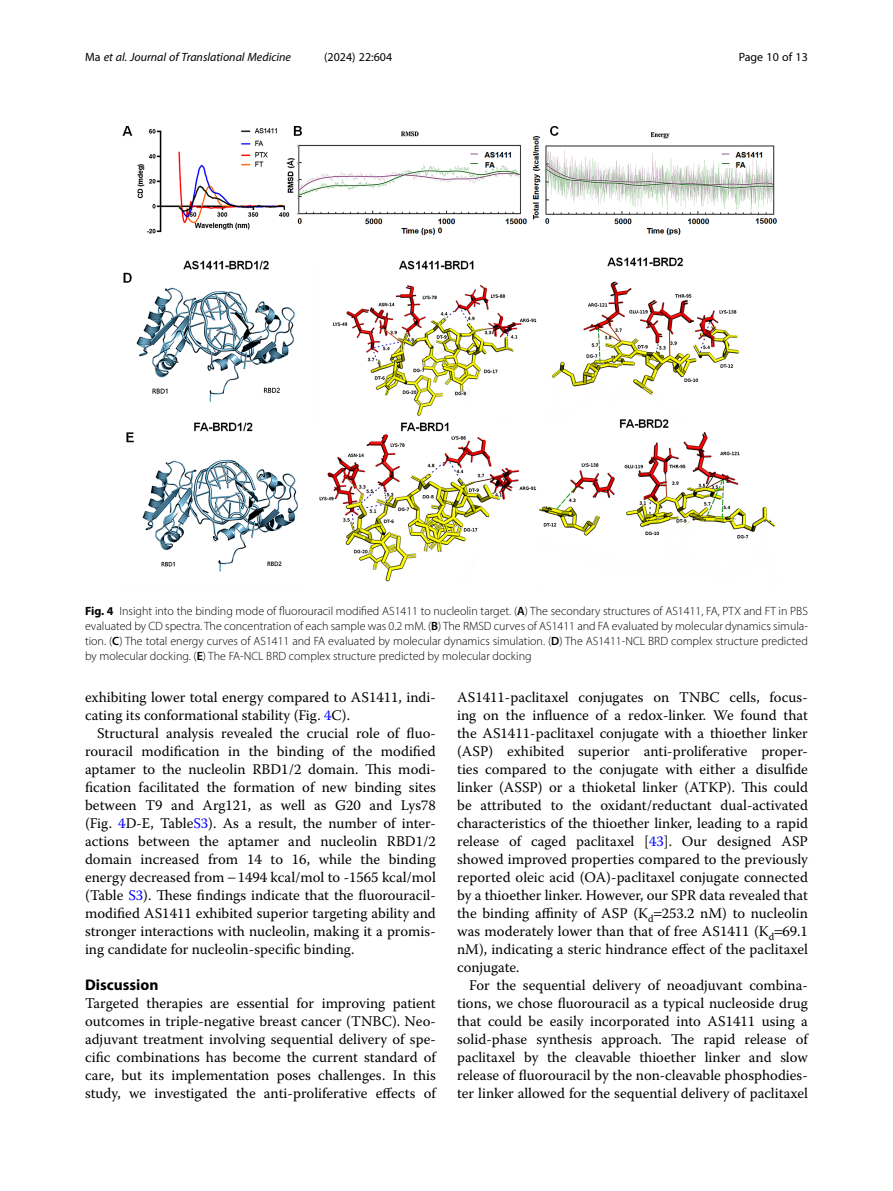
<style>
.page{position:relative;width:893px;height:1191px;background:#fff}
.page>*{position:absolute;margin:0;border:0;box-sizing:border-box;transform-origin:0 0}
.Head_1{font:700 15.45px "Myriad Pro";color:#000}
.Body_Text{font:14.7px/18px "Warnock Pro";color:#000;text-align:justify}
.Body_Text_Indent{font:14.7px/18px "Warnock Pro";color:#000;text-align:justify}
.Figure_Caption{font:300 12px/15px "Myriad Pro";color:#000;text-align:justify}
.t1{font:italic 12px "Myriad Pro";color:#000}
.t2{font:12px "Myriad Pro";color:#000}
.s1{font-style:normal}
.s2{font-weight:700}
.s3{font-weight:600}
.s4{color:#00f}
</style>
<div class="page">
<img style="left:122px;top:126px;width:654px;height:456px">
<p class="t1" style="left:85px;top:50px;width:208px"><span class="s1">Ma</span> et al. Journal of Translational Medicine</p>
<p class="t2" style="left:324px;top:50px;width:70px">(2024) 22:604</p>
<p class="t2" style="left:739px;top:50px;width:71px">Page 10 of 13</p>
<p class="Figure_Caption" style="left:85px;top:603px;width:724px"><span class="s2">Fig. 4</span> Insight into the binding mode of fluorouracil modified AS1411 to nucleolin target. (<span class="s3">A</span>) The secondary structures of AS1411, FA, PTX and FT in PBS evaluated by CD spectra. The concentration of each sample was 0.2 mM. (<span class="s3">B</span>) The RMSD curves of AS1411 and FA evaluated by molecular dynamics simula&shy;tion. (<span class="s3">C</span>) The total energy curves of AS1411 and FA evaluated by molecular dynamics simulation. (<span class="s3">D</span>) The AS1411-NCL BRD complex structure predicted by molecular docking. (<span class="s3">E</span>) The FA-NCL BRD complex structure predicted by molecular docking</p>
<p class="Body_Text" style="left:85px;top:688px;width:352px">exhibiting lower total energy compared to AS1411, indi&shy;cating its conformational stability (Fig. <span class="s4">4</span>C).</p>
<p class="Body_Text_Indent" style="left:85px;top:724px;width:352px;text-indent:12px">Structural analysis revealed the crucial role of fluo&shy;rouracil modification in the binding of the modified aptamer to the nucleolin RBD1/2 domain. This modi&shy;fication facilitated the formation of new binding sites between T9 and Arg121, as well as G20 and Lys78 (Fig. <span class="s4">4</span>D-E, Table<span class="s4">S3</span>). As a result, the number of inter&shy;actions between the aptamer and nucleolin RBD1/2 domain increased from 14 to 16, while the binding energy decreased from −1494 kcal/mol to -1565 kcal/mol (Table <span class="s4">S3</span>). These findings indicate that the fluorouracil&shy;modified AS1411 exhibited superior targeting ability and stronger interactions with nucleolin, making it a promis&shy;ing candidate for nucleolin-specific binding.</p>
<p class="Head_1" style="left:85px;top:975px;width:75px">Discussion</p>
<p class="Body_Text" style="left:85px;top:994px;width:352px">Targeted therapies are essential for improving patient outcomes in triple-negative breast cancer (TNBC). Neo&shy;adjuvant treatment involving sequential delivery of spe&shy;cific combinations has become the current standard of care, but its implementation poses challenges. In this study, we investigated the anti-proliferative effects of</p>
<p class="Body_Text" style="left:457px;top:688px;width:352px">AS1411-paclitaxel conjugates on TNBC cells, focus&shy;ing on the influence of a redox-linker. We found that the AS1411-paclitaxel conjugate with a thioether linker (ASP) exhibited superior anti-proliferative proper&shy;ties compared to the conjugate with either a disulfide linker (ASSP) or a thioketal linker (ATKP). This could be attributed to the oxidant/reductant dual-activated characteristics of the thioether linker, leading to a rapid release of caged paclitaxel [<span class="s4">43</span>]. Our designed ASP showed improved properties compared to the previously reported oleic acid (OA)-paclitaxel conjugate connected by a thioether linker. However, our SPR data revealed that the binding affinity of ASP (K<sub>d</sub> 253.2 nM) to nucleolin was moderately lower than that of free AS1411 (K<sub>d</sub> 69.1 nM), indicating a steric hindrance effect of the paclitaxel conjugate.</p>
<p class="Body_Text_Indent" style="left:457px;top:976px;width:352px;text-indent:12px">For the sequential delivery of neoadjuvant combina&shy;tions, we chose fluorouracil as a typical nucleoside drug that could be easily incorporated into AS1411 using a solid-phase synthesis approach. The rapid release of paclitaxel by the cleavable thioether linker and slow release of fluorouracil by the non-cleavable phosphodies&shy;ter linker allowed for the sequential delivery of paclitaxel</p>
</div>
